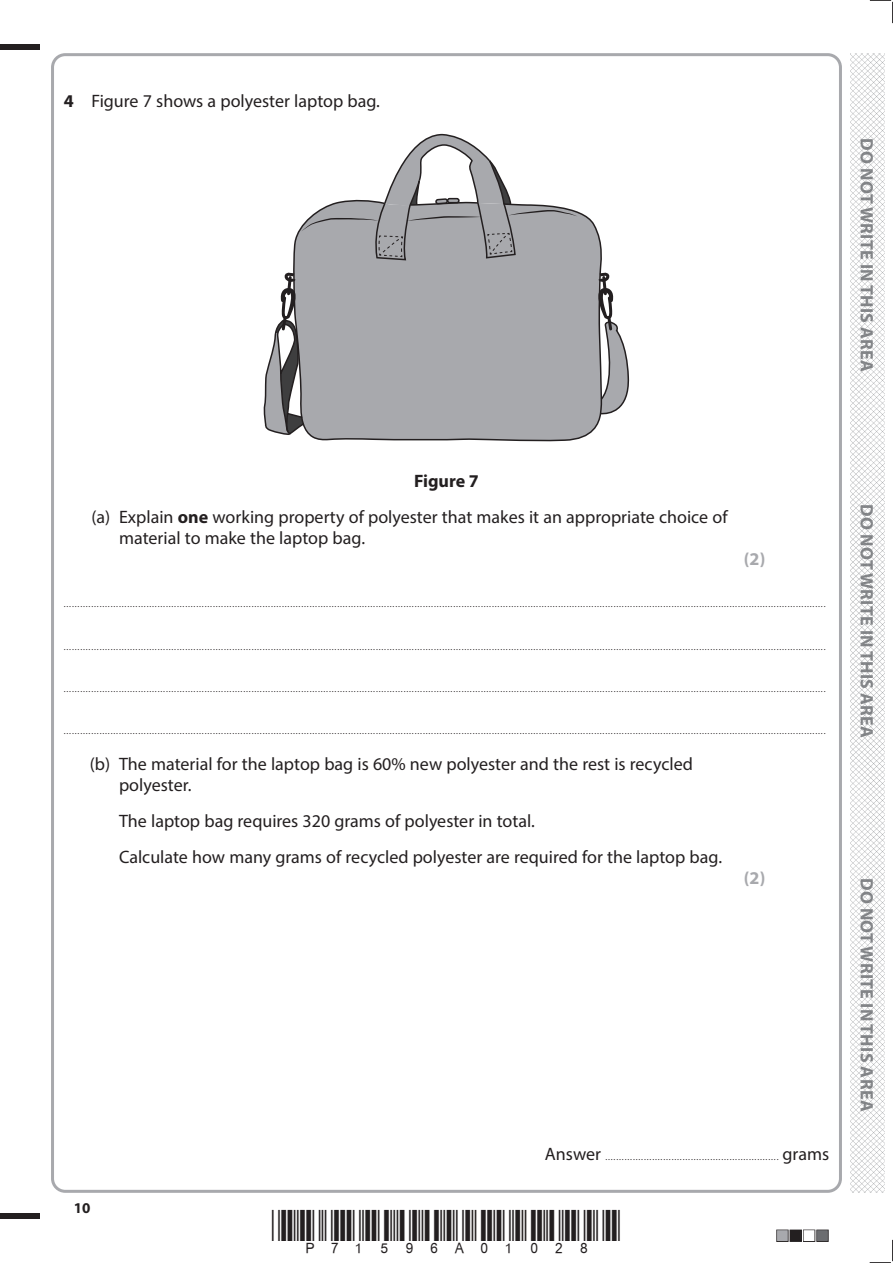
<style>
.page{position:relative;width:893px;height:1263px;background:#fff}
.page>*{position:absolute;margin:0;border:0;box-sizing:border-box;transform-origin:0 0}
.t1{font:18px/36px "Myriad Pro";color:#231f20}
.t2{font:700 18px "Myriad Pro";letter-spacing:.02em;color:#808285}
.t3{font:700 18px "Myriad Pro";color:#a8a9ad}
.t4{font:700 15px "Myriad Pro";color:#231f20}
.t5{font:9px "Myriad Pro";color:#231f20}
.s1{font-weight:700}
.s2{font-size:18px}
</style>
<div class="page">
<div style="left:0;top:44px;width:40px;height:5px;background:#231f20"></div>
<div style="left:0;top:1214px;width:40px;height:5px;background:#231f20"></div>
<svg style="left:870px;top:0;width:23px;height:23px"></svg>
<svg style="left:870px;top:1240px;width:23px;height:23px"></svg>
<img style="left:850px;top:53px;width:34px;height:1140px">
<div style="left:293px;top:211px;width:309px;height:231px;background:#a8a9ad"></div>
<svg style="left:263px;top:272px;width:42px;height:168px"></svg>
<svg style="left:597px;top:272px;width:32px;height:143px"></svg>
<svg style="left:301px;top:133px;width:277px;height:128px"></svg>
<h1 class="t1" style="left:64px;top:83px;width:318px"><span class="s1">4</span> Figure 7 shows a polyester laptop bag.</h1>
<h1 class="t2" style="left:878px;top:138px;width:235px;rotate:90deg">DO NOT WRITE IN THIS AREA</h1>
<h1 class="t1" style="left:91px;top:463px;width:638px;text-indent:323px"><span class="s1">Figure 7<br></span>(a) Explain <span class="s1">one</span> working property of polyester that makes it an appropriate choice of</h1>
<h1 class="t1" style="left:119px;top:520px;width:247px">material to make the laptop bag.</h1>
<h1 class="t3" style="left:744px;top:547px;width:23px">(2)</h1>
<p class="t5" style="left:64px;top:599px;width:763px">....................................................................................................................................................................................................................................................................................</p>
<p class="t5" style="left:64px;top:641px;width:763px">....................................................................................................................................................................................................................................................................................</p>
<p class="t5" style="left:64px;top:683px;width:763px">....................................................................................................................................................................................................................................................................................</p>
<p class="t5" style="left:64px;top:725px;width:763px">....................................................................................................................................................................................................................................................................................</p>
<h1 class="t1" style="left:119px;top:753px;width:575px;line-height:21px;text-indent:-29px">(b) The material for the laptop bag is 60% new polyester and the rest is recycled polyester.</h1>
<h1 class="t1" style="left:119px;top:803px;width:604px">The laptop bag requires 320 grams of polyester in total.<br>Calculate how many grams of recycled polyester are required for the laptop bag.</h1>
<h1 class="t3" style="left:744px;top:866px;width:23px">(2)</h1>
<h2 class="t4" style="left:74px;top:1198px;width:18px">10</h2>
<p class="t5" style="left:545px;top:1152px;width:286px"><span class="s2">Answer</span> ............................................................... <span class="s2">grams</span></p>
<h1 class="t2" style="left:878px;top:504px;width:235px;rotate:90deg">DO NOT WRITE IN THIS AREA</h1>
<h1 class="t2" style="left:878px;top:878px;width:235px;rotate:90deg">DO NOT WRITE IN THIS AREA</h1>
</div>
